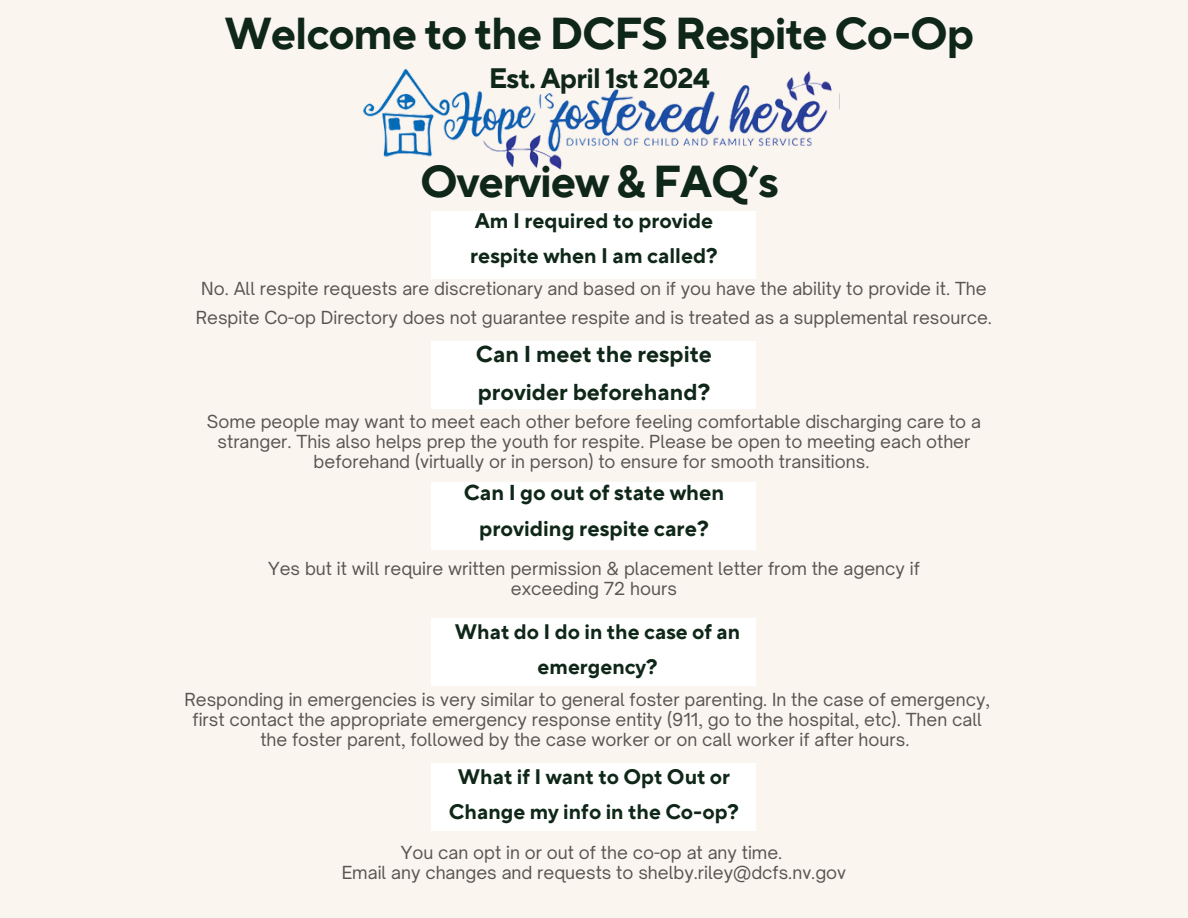
<style>
.page{position:relative;width:1188px;height:918px;background:#faf5ef}
.page>*{position:absolute;margin:0;border:0;box-sizing:border-box;transform-origin:0 0}
.t1{font:700 44.55px "TT Norms Pro";letter-spacing:-.025em;color:#0f2719}
.t2{font:700 28.05px "TT Norms Pro";letter-spacing:-.025em;color:#0f2719}
.t3{font:700 22.95px/38px "TT Norms Pro";color:#0f2719}
.t4{font:700 21.6px/35.7px "TT Norms Pro";color:#0f2719;text-align:center}
.t5{font:700 21.15px/35px "TT Norms Pro";color:#0f2719}
.t6{font:700 21px/34.7px "TT Norms Pro";color:#0f2719;text-align:center}
.t7{font:700 20.85px/34.7px "TT Norms Pro";color:#0f2719;text-align:center}
.t8{font:17.25px/20.2px "Open Sauce One";color:#595552;text-align:center}
</style>
<div class="page">
<div style="left:432px;top:211px;width:324px;height:68px;background:#fff"></div>
<img style="left:362px;top:68px;width:470px;height:102px">
<div style="left:432px;top:341px;width:324px;height:68px;background:#fff"></div>
<div style="left:432px;top:763px;width:324px;height:68px;background:#fff"></div>
<div style="left:432px;top:483px;width:324px;height:67px;background:#fff"></div>
<div style="left:432px;top:618px;width:324px;height:68px;background:#fff"></div>
<h1 class="t1" style="left:224px;top:7px;width:751px">Welcome to the DCFS Respite Co-Op</h1>
<h1 class="t2" style="left:489px;top:62px;width:222px">Est. April 1st 2024</h1>
<h2 class="t1" style="left:420px;top:155px;width:360px">Overview &amp; FAQ’s</h2>
<p class="t5" style="left:470px;top:204px;width:249px">Am I required to provide respite when I am called?</p>
<h1 class="t8" style="left:196px;top:274px;width:798px;line-height:29.2px">No. All respite requests are discretionary and based on if you have the ability to provide it. The<br>Respite Co-op Directory does not guarantee respite and is treated as a supplemental resource.</h1>
<p class="t3" style="left:476px;top:336px;width:238px">Can I meet the respite provider beforehand?</p>
<h2 class="t8" style="left:207px;top:411px;width:775px">Some people may want to meet each other before feeling comfortable discharging care to a stranger. This also helps prep the youth for respite. Please be open to meeting each other beforehand (virtually or in person) to ensure for smooth transitions.</h2>
<h2 class="t4" style="left:464px;top:476px;width:262px">Can I go out of state when providing respite care?</h2>
<p class="t8" style="left:268px;top:558px;width:653px">Yes but it will require written permission &amp; placement letter from the agency if exceeding 72 hours</p>
<h2 class="t7" style="left:455px;top:616px;width:287px">What do I do in the case of an emergency?</h2>
<p class="t8" style="left:185px;top:689px;width:807px">Responding in emergencies is very similar to general foster parenting. In the case of emergency, first contact the appropriate emergency response entity (911, go to the hospital, etc). Then call the foster parent, followed by the case worker or on call worker if after hours.</p>
<p class="t6" style="left:449px;top:761px;width:292px">What if I want to Opt Out or<br>Change my info in the Co-op?</p>
<h2 class="t8" style="left:401px;top:842px;width:383px">You can opt in or out of the co-op at any time.</h2>
<p class="t8" style="left:342px;top:862px;width:506px">Email any changes and requests to shelby.riley@dcfs.nv.gov</p>
</div>
